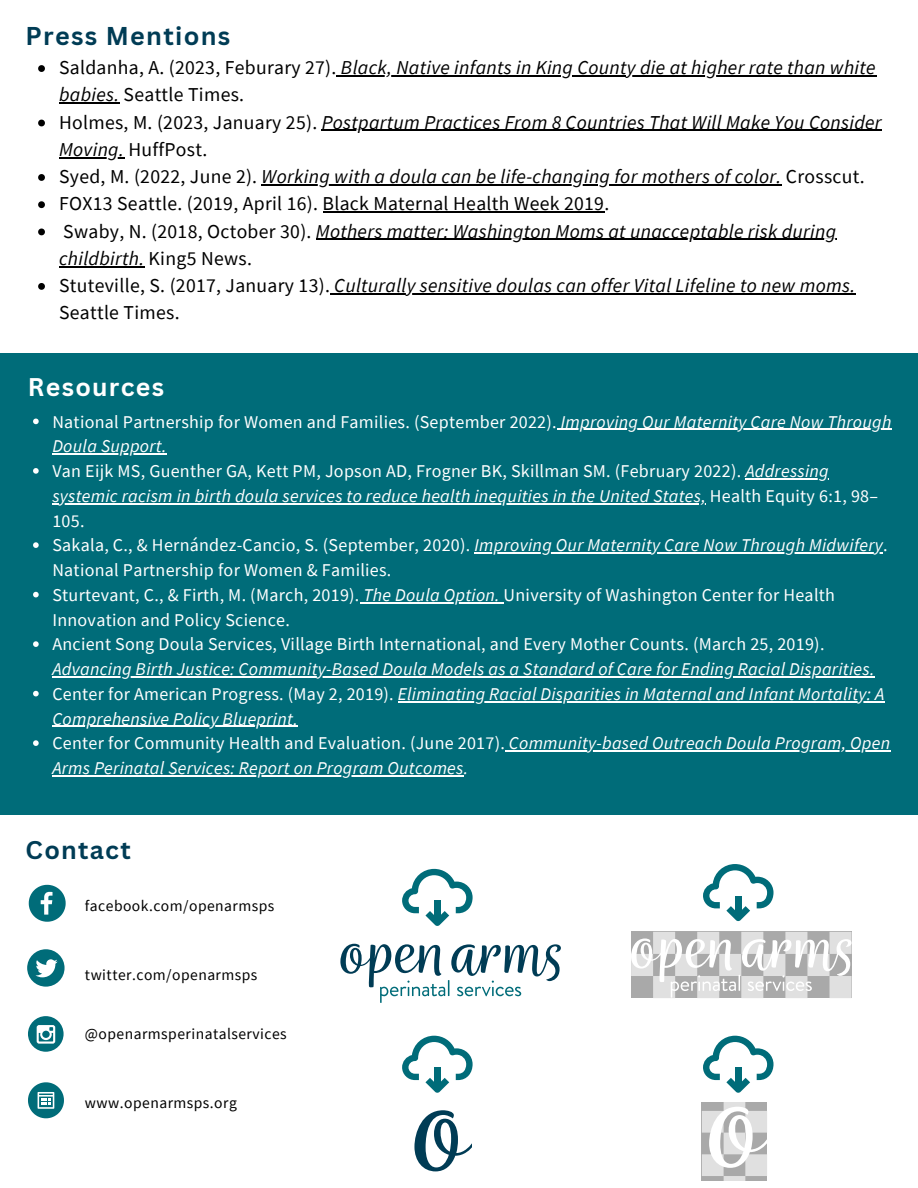
<style>
.page{position:relative;width:918px;height:1188px;background:#fff}
.page>*{position:absolute;margin:0;border:0;box-sizing:border-box;transform-origin:0 0}
.t1{font:700 25.05px "Canva Sans";letter-spacing:.05em;color:#003c55}
.t2{font:700 24.9px "Canva Sans";letter-spacing:.05em;color:#fff}
.t3{font:700 24.9px "Canva Sans";letter-spacing:.05em;color:#003c55}
.t4{font:italic 19.65px/27.3px "Source Sans Pro";letter-spacing:.015em;color:#000}
.t5{font:19.65px "Source Sans Pro";letter-spacing:.015em;color:#000}
.t6{font:18px/24.8px "Source Sans Pro";letter-spacing:.015em;color:#fff}
.t7{font:italic 18px/24.8px "Source Sans Pro";letter-spacing:.015em;color:#fff}
.t8{font:15.6px "Source Sans Pro";letter-spacing:.03em;color:#000}
.s1{font-style:normal}
.s2{font-style:italic}
</style>
<div class="page">
<div style="left:0;top:354px;width:918px;height:461px;background:#006c79"></div>
<svg style="left:33px;top:419px;width:6px;height:5px"></svg>
<hr style="left:561px;top:429px;width:331px;height:1px;background:#fff">
<hr style="left:52px;top:453px;width:115px;height:2px;background:#fff">
<svg style="left:33px;top:468px;width:6px;height:6px"></svg>
<hr style="left:745px;top:478px;width:84px;height:1px;background:#fff">
<hr style="left:52px;top:503px;width:654px;height:1px;background:#fff">
<svg style="left:33px;top:542px;width:6px;height:6px"></svg>
<hr style="left:474px;top:552px;width:409px;height:2px;background:#fff">
<svg style="left:33px;top:592px;width:6px;height:5px"></svg>
<hr style="left:360px;top:602px;width:144px;height:1px;background:#fff">
<svg style="left:33px;top:641px;width:6px;height:6px"></svg>
<hr style="left:52px;top:676px;width:823px;height:1px;background:#fff">
<svg style="left:33px;top:691px;width:6px;height:5px"></svg>
<hr style="left:398px;top:701px;width:487px;height:1px;background:#fff">
<hr style="left:52px;top:726px;width:246px;height:1px;background:#fff">
<svg style="left:33px;top:740px;width:6px;height:6px"></svg>
<hr style="left:505px;top:750px;width:385px;height:2px;background:#fff">
<hr style="left:52px;top:775px;width:412px;height:1px;background:#fff">
<svg style="left:29px;top:885px;width:37px;height:37px"></svg>
<div style="left:27px;top:949px;width:38px;height:38px;background:#006c79;border-radius:50%"></div>
<svg style="left:35px;top:959px;width:23px;height:18px"></svg>
<div style="left:28px;top:1016px;width:36px;height:36px;background:#006c79;border-radius:50%"></div>
<svg style="left:37px;top:1025px;width:18px;height:19px"></svg>
<svg style="left:28px;top:1082px;width:36px;height:36px"></svg>
<svg style="left:402px;top:869px;width:71px;height:57px"></svg>
<svg style="left:340px;top:944px;width:221px;height:59px"></svg>
<svg style="left:414px;top:1110px;width:58px;height:62px"></svg>
<svg style="left:703px;top:864px;width:71px;height:57px"></svg>
<svg style="left:631px;top:932px;width:221px;height:66px"></svg>
<svg style="left:402px;top:1036px;width:71px;height:57px"></svg>
<svg style="left:703px;top:1036px;width:71px;height:57px"></svg>
<svg style="left:702px;top:1103px;width:65px;height:77px"></svg>
<svg style="left:38px;top:65px;width:7px;height:7px"></svg>
<hr style="left:341px;top:75px;width:535px;height:1px;background:#000">
<hr style="left:59px;top:103px;width:61px;height:1px;background:#000">
<svg style="left:38px;top:120px;width:7px;height:6px"></svg>
<hr style="left:322px;top:130px;width:560px;height:1px;background:#000">
<hr style="left:59px;top:157px;width:65px;height:1px;background:#000">
<svg style="left:38px;top:174px;width:7px;height:7px"></svg>
<hr style="left:262px;top:184px;width:520px;height:1px;background:#000">
<svg style="left:38px;top:201px;width:7px;height:7px"></svg>
<hr style="left:323px;top:212px;width:281px;height:1px;background:#000">
<svg style="left:38px;top:229px;width:7px;height:6px"></svg>
<hr style="left:316px;top:239px;width:521px;height:1px;background:#000">
<hr style="left:59px;top:266px;width:85px;height:1px;background:#000">
<svg style="left:38px;top:283px;width:7px;height:7px"></svg>
<hr style="left:330px;top:293px;width:526px;height:1px;background:#000">
<p class="t1" style="left:26px;top:18px;width:206px">Press Mentions</p>
<p class="t4" style="left:59px;top:54px;width:818px"><span class="s1">Saldanha, A. (2023, Feburary 27).</span> Black, Native infants in King County die at higher rate than white babies. <span class="s1">Seattle Times.</span></p>
<p class="t4" style="left:59px;top:108px;width:824px"><span class="s1">Holmes, M. (2023, January 25).</span> Postpartum Practices From 8 Countries That Will Make You Consider<br>Moving. <span class="s1">HuffPost.</span></p>
<p class="t4" style="left:59px;top:163px;width:807px"><span class="s1">Syed, M. (2022, June 2).</span> Working with a doula can be life-changing for mothers of color. <span class="s1">Crosscut.</span></p>
<p class="t5" style="left:59px;top:191px;width:552px">FOX13 Seattle. (2019, April 16). Black Maternal Health Week 2019.</p>
<p class="t4" style="left:59px;top:217px;width:779px"><span class="s1">Swaby, N. (2018, October 30).</span> Mothers matter: Washington Moms at unacceptable risk during childbirth. <span class="s1">King5 News.</span></p>
<p class="t4" style="left:59px;top:271px;width:798px"><span class="s1">Stuteville, S. (2017, January 13).</span> Culturally sensitive doulas can offer Vital Lifeline to new moms.<br><span class="s1">Seattle Times.</span></p>
<p class="t2" style="left:28px;top:369px;width:138px">Resources</p>
<p class="t6" style="left:52px;top:409px;width:841px">National Partnership for Women and Families. (September 2022). <span class="s2">Improving Our Maternity Care Now Through<br>Doula Support.</span></p>
<p class="t6" style="left:52px;top:458px;width:827px">Van Eijk MS, Guenther GA, Kett PM, Jopson AD, Frogner BK, Skillman SM. (February 2022). <span class="s2">Addressing systemic racism in birth doula services to reduce health inequities in the United States,</span> Health Equity 6:1, 98–<br>105.</p>
<p class="t6" style="left:52px;top:533px;width:837px">Sakala, C., &amp; Hernández-Cancio, S. (September, 2020). <span class="s2">Improving Our Maternity Care Now Through Midwifery</span>.<br>National Partnership for Women &amp; Families.</p>
<p class="t6" style="left:52px;top:582px;width:784px">Sturtevant, C., &amp; Firth, M. (March, 2019). <span class="s2">The Doula Option.</span> University of Washington Center for Health<br>Innovation and Policy Science.</p>
<p class="t7" style="left:52px;top:632px;width:823px"><span class="s1">Ancient Song Doula Services, Village Birth International, and Every Mother Counts. (March 25, 2019).<br></span>Advancing Birth Justice: Community-Based Doula Models as a Standard of Care for Ending Racial Disparities.</p>
<p class="t7" style="left:52px;top:681px;width:834px"><span class="s1">Center for American Progress. (May 2, 2019).</span> Eliminating Racial Disparities in Maternal and Infant Mortality: A<br>Comprehensive Policy Blueprint.</p>
<p class="t7" style="left:52px;top:731px;width:839px"><span class="s1">Center for Community Health and Evaluation. (June 2017).</span> Community-based Outreach Doula Program, Open<br>Arms Perinatal Services: Report on Program Outcomes.</p>
<p class="t3" style="left:26px;top:832px;width:107px">Contact</p>
<p class="t8" style="left:85px;top:896px;width:191px">facebook.com/openarmsps</p>
<p class="t8" style="left:85px;top:964px;width:174px">twitter.com/openarmsps</p>
<p class="t8" style="left:85px;top:1024px;width:203px">@openarmsperinatalservices</p>
<p class="t8" style="left:85px;top:1093px;width:153px">www.openarmsps.org</p>
</div>
